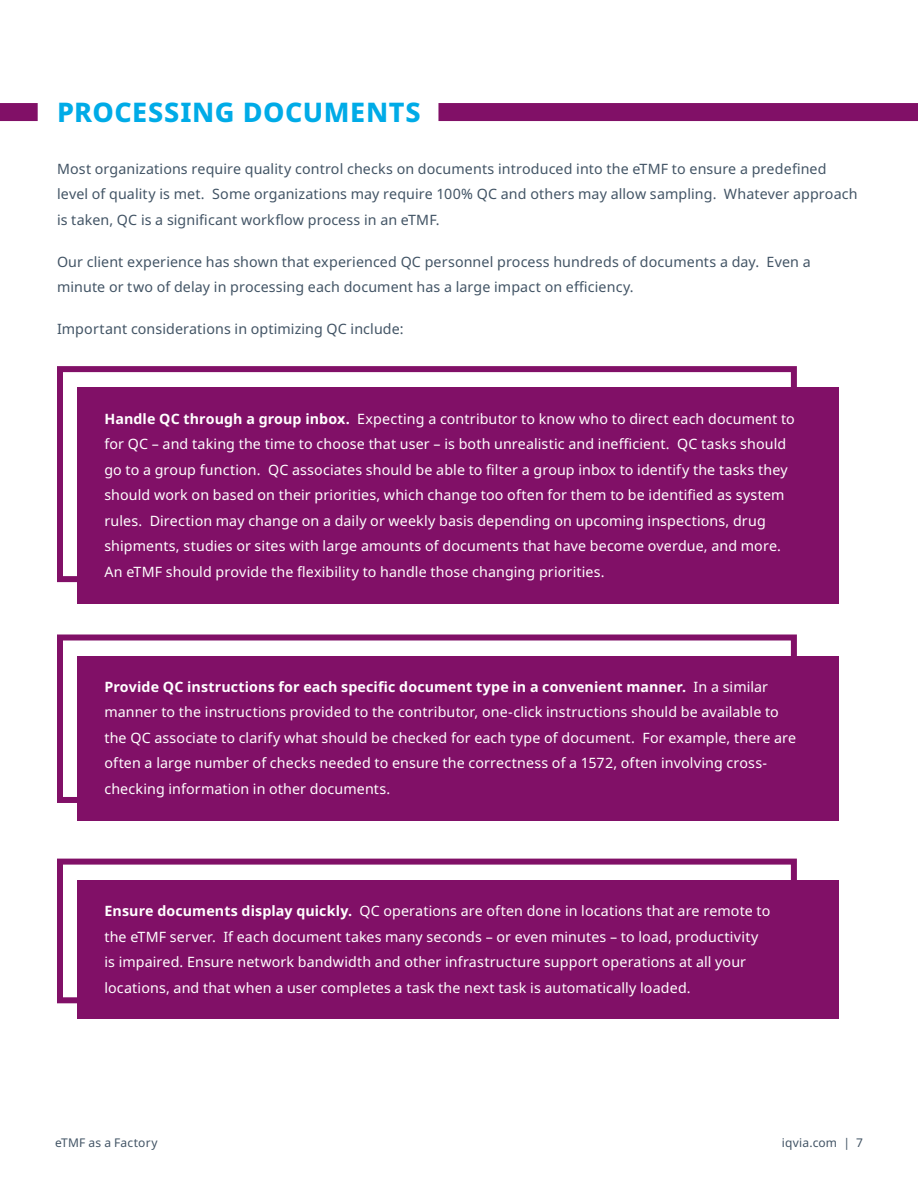
<style>
.page{position:relative;width:918px;height:1188px;background:#fff}
.page>*{position:absolute;margin:0;border:0;box-sizing:border-box;transform-origin:0 0}
.t1{font:800 27px "Noto Sans";letter-spacing:.02em;color:#00abe7}
.t2{font:14.25px/25.5px "Noto Sans";letter-spacing:.01em;color:#fff}
.t3{font:14.25px/25.5px "Noto Sans";letter-spacing:.01em;color:#425465}
.t4{font:12px "Noto Sans";letter-spacing:.015em;color:#425465}
.s1{font-weight:700}
</style>
<div class="page">
<div style="left:438px;top:103px;width:480px;height:18px;background:#811067"></div>
<div style="left:0;top:103px;width:38px;height:18px;background:#811067"></div>
<div style="left:77px;top:388px;width:762px;height:216px;background:#811067"></div>
<div style="left:57px;top:366px;width:740px;height:216px;border:6px solid #811067"></div>
<div style="left:77px;top:656px;width:762px;height:164px;background:#811067"></div>
<div style="left:57px;top:634px;width:740px;height:169px;border:6px solid #811067"></div>
<div style="left:77px;top:880px;width:762px;height:138px;background:#811067"></div>
<div style="left:57px;top:859px;width:740px;height:144px;border:6px solid #811067"></div>
<h1 class="t1" style="left:57px;top:92px;width:365px">PROCESSING DOCUMENTS</h1>
<p class="t3" style="left:57px;top:156px;width:802px">Most organizations require quality control checks on documents introduced into the eTMF to ensure a predefined level of quality is met. Some organizations may require 100% QC and others may allow sampling. Whatever approach is taken, QC is a significant workflow process in an eTMF.</p>
<p class="t3" style="left:57px;top:249px;width:755px">Our client experience has shown that experienced QC personnel process hundreds of documents a day. Even a minute or two of delay in processing each document has a large impact on efficiency.</p>
<p class="t3" style="left:57px;top:316px;width:348px">Important considerations in optimizing QC include:</p>
<p class="t2" style="left:104px;top:406px;width:692px"><span class="s1">Handle QC through a group inbox.</span> Expecting a contributor to know who to direct each document to for QC – and taking the time to choose that user – is both unrealistic and inefficient. QC tasks should go to a group function. QC associates should be able to filter a group inbox to identify the tasks they should work on based on their priorities, which change too often for them to be identified as system rules. Direction may change on a daily or weekly basis depending on upcoming inspections, drug shipments, studies or sites with large amounts of documents that have become overdue, and more.<br>An eTMF should provide the flexibility to handle those changing priorities.</p>
<p class="t2" style="left:104px;top:674px;width:693px"><span class="s1">Provide QC instructions for each specific document type in a convenient manner.</span> In a similar manner to the instructions provided to the contributor, one-click instructions should be available to the QC associate to clarify what should be checked for each type of document. For example, there are often a large number of checks needed to ensure the correctness of a 1572, often involving cross&shy;checking information in other documents.</p>
<p class="t2" style="left:104px;top:898px;width:668px"><span class="s1">Ensure documents display quickly.</span> QC operations are often done in locations that are remote to the eTMF server. If each document takes many seconds – or even minutes – to load, productivity is impaired. Ensure network bandwidth and other infrastructure support operations at all your locations, and that when a user completes a task the next task is automatically loaded.</p>
<p class="t4" style="left:55px;top:1135px;width:104px">eTMF as a Factory</p>
<p class="t4" style="left:782px;top:1135px;width:83px">iqvia.com | 7</p>
</div>
